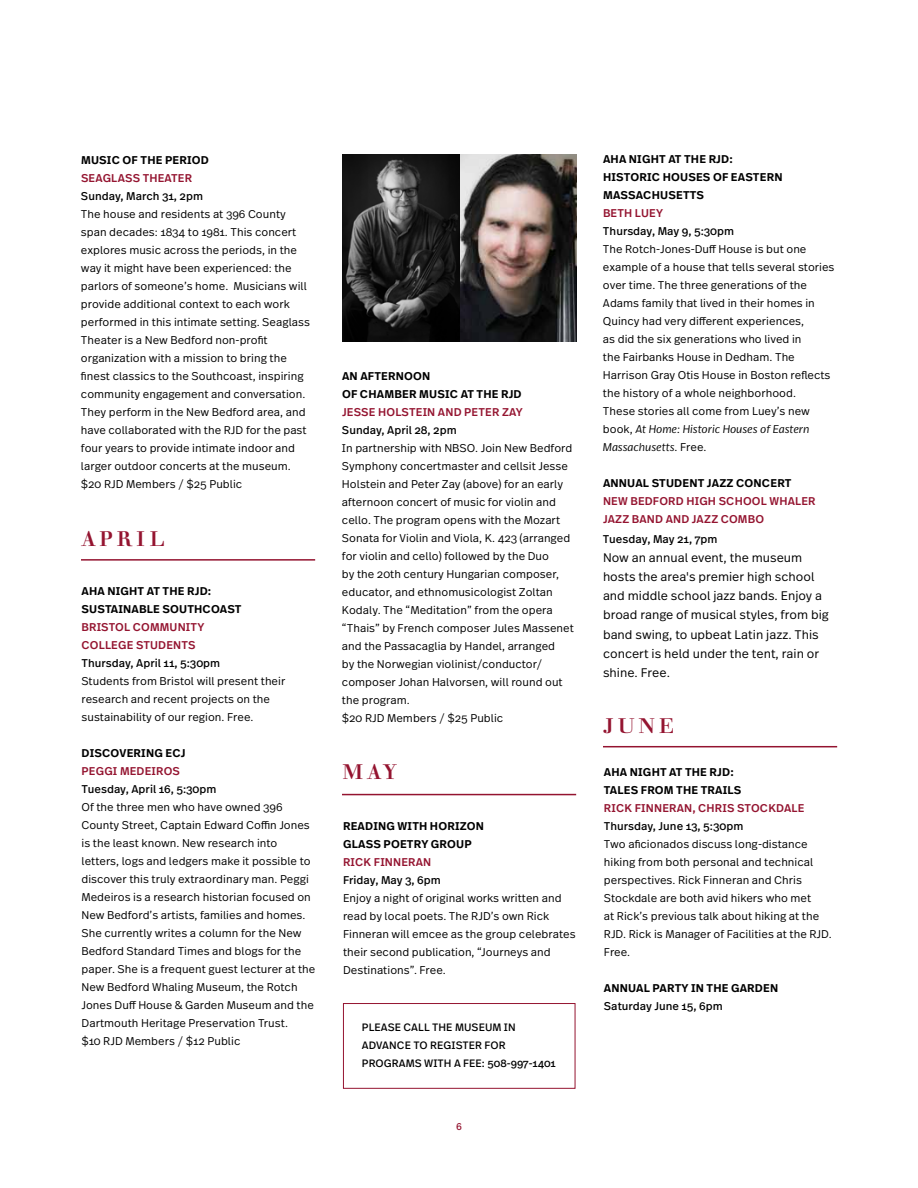
<style>
.page{position:relative;width:918px;height:1188px;background:#fff}
.page>*{position:absolute;margin:0;border:0;box-sizing:border-box;transform-origin:0 0}
.t1{font:500 21px "Walbaum 18 pt";letter-spacing:.18em;color:#941430}
.t2{font:300 12.45px/19.2px "Real Text Pro";color:#000}
.t3{font:300 11.25px/18px "Real Text Pro";color:#000}
.t4{font:600 11.25px/18px "Real Text Pro";letter-spacing:.015em;color:#000}
.t5{font:500 11.25px "Real Text Pro";letter-spacing:.015em;color:#941430}
.t6{font:11.25px "Real Text Pro";color:#000}
.t7{font:10.65px/18px "Real Text Pro";letter-spacing:.005em;color:#000}
.t8{font:9.75px "Real Text Pro";color:#941430}
.s1{font-style:italic}
</style>
<div class="page">
<div style="left:343px;top:1003px;width:232px;height:86px;border:1px solid #941430"></div>
<hr style="left:81px;top:559px;width:234px;height:2px;background:#941430">
<hr style="left:342px;top:794px;width:234px;height:1px;background:#941430">
<hr style="left:603px;top:746px;width:234px;height:1px;background:#941430">
<img style="left:343px;top:154px;width:234px;height:187px">
<p class="t4" style="left:81px;top:151px;width:129px">MUSIC OF THE PERIOD</p>
<p class="t5" style="left:81px;top:170px;width:16px">SEAGLASS</p>
<p class="t5" style="left:143px;top:170px;width:15px">THEATER</p>
<p class="t6" style="left:81px;top:189px;width:124px">Sunday, March 31, 2pm</p>
<p class="t3" style="left:81px;top:205px;width:231px">The house and residents at 396 County span decades: 1834 to 1981. This concert explores music across the periods, in the way it might have been experienced: the parlors of someone’s home. Musicians will provide additional context to each work performed in this intimate setting. Seaglass Theater is a New Bedford non-profit organization with a mission to bring the finest classics to the Southcoast, inspiring community engagement and conversation.<br>They perform in the New Bedford area, and have collaborated with the RJD for the past four years to provide intimate indoor and larger outdoor concerts at the museum. $20 RJD Members / $25 Public</p>
<h1 class="t1" style="left:81px;top:521px;width:85px">APRIL</h1>
<p class="t4" style="left:82px;top:582px;width:162px;text-align:center">NIGHT AT THE RJD:<br>SUSTAINABLE SOUTHCOAST</p>
<p class="t5" style="left:82px;top:619px;width:15px">BRIST</p>
<p class="t5" style="left:115px;top:619px;width:70px">OL COMMUNITY</p>
<p class="t5" style="left:82px;top:637px;width:25px">COLLEGE</p>
<p class="t5" style="left:136px;top:637px;width:31px">STUDENTS</p>
<p class="t6" style="left:81px;top:656px;width:140px">Thursday, April 11, 5:30pm</p>
<p class="t3" style="left:81px;top:672px;width:205px">Students from Bristol will present their research and recent projects on the sustainability of our region. Free.</p>
<p class="t4" style="left:82px;top:744px;width:105px">DISCOVERING ECJ</p>
<p class="t5" style="left:82px;top:763px;width:16px">PEGGI</p>
<p class="t5" style="left:120px;top:763px;width:9px">MEDEIR</p>
<p class="t5" style="left:164px;top:763px;width:17px">OS</p>
<p class="t6" style="left:81px;top:782px;width:137px">Tuesday, April 16, 5:30pm</p>
<p class="t3" style="left:81px;top:798px;width:235px">Of the three men who have owned 396<br>County Street, Captain Edward Coffin Jones is the least known. New research into letters, logs and ledgers make it possible to discover this truly extraordinary man. Peggi Medeiros is a research historian focused on New Bedford’s artists, families and homes.<br>She currently writes a column for the New Bedford Standard Times and blogs for the paper. She is a frequent guest lecturer at the New Bedford Whaling Museum, the Rotch Jones Duff House &amp; Garden Museum and the Dartmouth Heritage Preservation Trust.<br>$10 RJD Members / $12 Public</p>
<p class="t4" style="left:82px;top:582px;width:9px">AHA</p>
<p class="t4" style="left:342px;top:367px;width:180px">AN AFTERNOON<br>OF CHAMBER MUSIC AT THE RJD</p>
<p class="t5" style="left:342px;top:404px;width:13px">JESSE</p>
<p class="t5" style="left:378px;top:404px;width:25px">HOLSTEIN</p>
<p class="t5" style="left:438px;top:404px;width:9px">AND</p>
<p class="t5" style="left:464px;top:404px;width:60px">PETER ZAY</p>
<p class="t6" style="left:342px;top:422px;width:116px">Sunday, April 28, 2pm</p>
<p class="t3" style="left:342px;top:438px;width:233px">In partnership with NBSO. Join New Bedford Symphony concertmaster and cellsit Jesse Holstein and Peter Zay (above) for an early afternoon concert of music for violin and cello. The program opens with the Mozart Sonata for Violin and Viola, K. 423 (arranged for violin and cello) followed by the Duo<br>by the 20th century Hungarian composer, educator, and ethnomusicologist Zoltan Kodaly. The “Meditation” from the opera “Thais” by French composer Jules Massenet and the Passacaglia by Handel, arranged<br>by the Norwegian violinist/conductor/ composer Johan Halvorsen, will round out the program.<br>$20 RJD Members / $25 Public</p>
<h1 class="t1" style="left:342px;top:754px;width:57px">MAY</h1>
<p class="t4" style="left:343px;top:817px;width:142px">READING WITH HORIZON<br>GLASS POETRY GROUP</p>
<p class="t5" style="left:343px;top:854px;width:16px">RICK</p>
<p class="t5" style="left:374px;top:854px;width:8px">FINNERAN</p>
<p class="t6" style="left:343px;top:872px;width:99px">Friday, May 3, 6pm</p>
<p class="t3" style="left:343px;top:888px;width:234px">Enjoy a night of original works written and read by local poets. The RJD’s own Rick Finneran will emcee as the group celebrates their second publication, “Journeys and Destinations”. Free.</p>
<p class="t7" style="left:362px;top:1018px;width:195px">PLEASE CALL THE MUSEUM IN<br>ADVANCE TO REGISTER FOR<br>PROGRAMS WITH A FEE: 508-997-1401</p>
<p class="t8" style="left:456px;top:1120px;width:7px">6</p>
<p class="t4" style="left:603px;top:150px;width:181px;text-indent:26px">NIGHT AT THE RJD:<br>HISTORIC HOUSES OF EASTERN<br>MASSACHUSETTS</p>
<p class="t5" style="left:603px;top:206px;width:16px">BETH</p>
<p class="t5" style="left:635px;top:206px;width:22px">LUEY</p>
<p class="t6" style="left:603px;top:224px;width:133px">Thursday, May 9, 5:30pm</p>
<p class="t3" style="left:603px;top:240px;width:233px">The Rotch-Jones-Duff House is but one example of a house that tells several stories over time. The three generations of the Adams family that lived in their homes in Quincy had very different experiences,<br>as did the six generations who lived in<br>the Fairbanks House in Dedham. The Harrison Gray Otis House in Boston reflects the history of a whole neighborhood.<br>These stories all come from Luey’s new book, <span class="s1">At Home: Historic Houses of Eastern Massachusetts</span>. Free.</p>
<p class="t4" style="left:603px;top:474px;width:190px">ANNUAL STUDENT JAZZ CONCERT</p>
<p class="t5" style="left:603px;top:494px;width:100px">NEW BEDFORD HIGH</p>
<p class="t5" style="left:719px;top:494px;width:69px">SCHOOL WHALER</p>
<p class="t5" style="left:603px;top:512px;width:13px">JAZZ</p>
<p class="t5" style="left:632px;top:512px;width:17px">BAND</p>
<p class="t5" style="left:666px;top:512px;width:9px">AND</p>
<p class="t5" style="left:692px;top:512px;width:13px">JAZZ</p>
<p class="t5" style="left:721px;top:512px;width:45px">COMBO</p>
<p class="t6" style="left:603px;top:531px;width:116px">Tuesday, May 21, 7pm</p>
<p class="t2" style="left:603px;top:548px;width:227px">Now an annual event, the museum hosts the area's premier high school and middle school jazz bands. Enjoy a broad range of musical styles, from big band swing, to upbeat Latin jazz. This concert is held under the tent, rain or shine. Free.</p>
<p class="t4" style="left:603px;top:150px;width:9px">AHA</p>
<h1 class="t1" style="left:603px;top:708px;width:72px">JUNE</h1>
<p class="t4" style="left:604px;top:763px;width:139px;text-indent:26px">NIGHT AT THE RJD:<br>TALES FROM THE TRAILS</p>
<p class="t5" style="left:604px;top:800px;width:16px">RICK</p>
<p class="t5" style="left:635px;top:800px;width:8px">FINNERAN</p>
<p class="t5" style="left:692px;top:800px;width:22px">, CHRIS</p>
<p class="t5" style="left:737px;top:800px;width:32px">STOCKDALE</p>
<p class="t6" style="left:604px;top:818px;width:141px">Thursday, June 13, 5:30pm</p>
<p class="t3" style="left:604px;top:835px;width:229px">Two aficionados discuss long-distance hiking from both personal and technical perspectives. Rick Finneran and Chris Stockdale are both avid hikers who met<br>at Rick’s previous talk about hiking at the RJD. Rick is Manager of Facilities at the RJD.<br>Free.</p>
<p class="t4" style="left:604px;top:979px;width:176px">ANNUAL PARTY IN THE GARDEN</p>
<p class="t6" style="left:604px;top:998px;width:120px">Saturday June 15, 6pm</p>
<p class="t4" style="left:604px;top:763px;width:9px">AHA</p>
</div>
